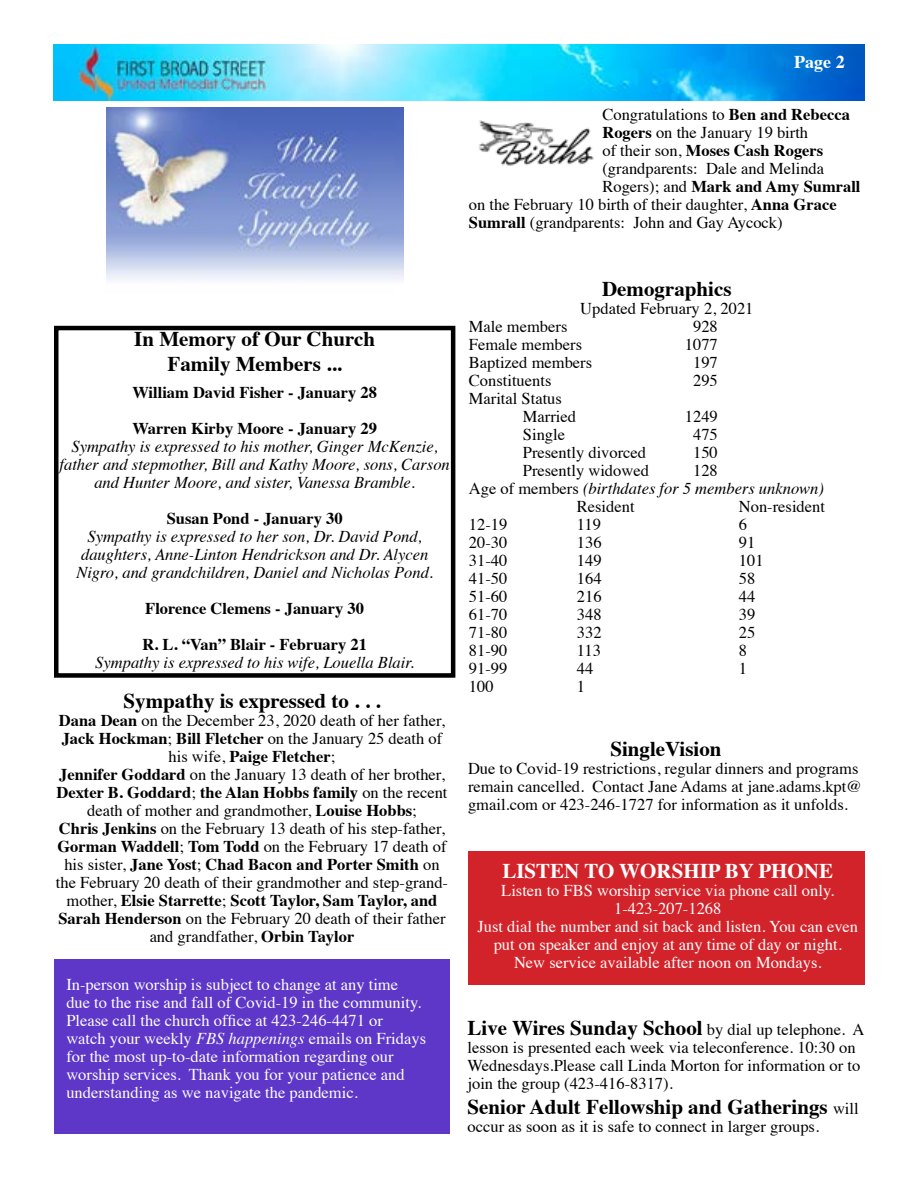
<style>
.page{position:relative;width:918px;height:1188px;background:#fff}
.page>*{position:absolute;margin:0;border:0;box-sizing:border-box;transform-origin:0 0}
.t1{font:700 21px/25.2px "Times";color:#000;text-align:center}
.t2{font:700 21px "Times";color:#fff}
.t3{font:700 18px "Times";color:#fff}
.t4{font:16.5px/18px "Times";color:#000}
.t5{font:16.5px/18px "Times";color:#fff;text-align:center}
.t6{font:italic 16.5px/18px "Times";color:#000;text-align:center}
.t7{font:700 16.5px/36px "Times";color:#000}
.s1{font-weight:700}
.s2{font-weight:400}
.s3{font-style:italic}
.s4{font-style:normal}
.s5{font-weight:400;font-size:16.5px}
</style>
<div class="page">
<div style="left:468px;top:851px;width:396px;height:133px;background:#d2232a"></div>
<img style="left:53px;top:45px;width:812px;height:55px">
<img style="left:106px;top:107px;width:297px;height:173px">
<img style="left:479px;top:120px;width:115px;height:46px">
<div style="left:54px;top:326px;width:401px;height:352px;border:4px solid #000"></div>
<div style="left:54px;top:959px;width:395px;height:175px;background:#5e37c8"></div>
<p class="t3" style="left:794px;top:44px;width:52px">Page 2</p>
<p class="t4" style="left:602px;top:104px;width:249px">Congratulations to <span class="s1">Ben and Rebecca</span></p>
<p class="t4" style="left:602px;top:122px;width:207px"><span class="s1">Rogers</span> on the January 19 birth</p>
<p class="t7" style="left:602px;top:130px;width:222px"><span class="s2">of their son,</span> Moses Cash Rogers</p>
<p class="t4" style="left:602px;top:158px;width:223px">(grandparents: Dale and Melinda</p>
<p class="t7" style="left:602px;top:166px;width:260px"><span class="s2">Rogers); and</span> Mark and Amy Sumrall</p>
<p class="t4" style="left:469px;top:194px;width:369px">on the February 10 birth of their daughter, <span class="s1">Anna Grace</span></p>
<p class="t4" style="left:469px;top:212px;width:315px"><span class="s1">Sumrall</span> (grandparents: John and Gay Aycock)</p>
<p class="t1" style="left:134px;top:324px;width:242px">In Memory of Our Church<br>Family Members ...</p>
<p class="t7" style="left:132px;top:373px;width:246px">William David Fisher - January 28<br>Warren Kirby Moore - January 29</p>
<p class="t6" style="left:60px;top:437px;width:392px">Sympathy is expressed to his mother, Ginger McKenzie, father and stepmother, Bill and Kathy Moore, sons, Carson and Hunter Moore, and sister, Vanessa Bramble.</p>
<p class="t7" style="left:167px;top:499px;width:178px">Susan Pond - January 30</p>
<p class="t6" style="left:76px;top:527px;width:358px">Sympathy is expressed to her son, Dr. David Pond, daughters, Anne-Linton Hendrickson and Dr. Alycen<br>Nigro, and grandchildren, Daniel and Nicholas Pond.</p>
<p class="t7" style="left:142px;top:589px;width:226px">Florence Clemens - January 30<br>R. L. “Van” Blair - February 21</p>
<p class="t6" style="left:95px;top:653px;width:320px">Sympathy is expressed to his wife, Louella Blair.</p>
<p class="t1" style="left:124px;top:686px;width:258px">Sympathy is expressed to . . .</p>
<p class="t4" style="left:56px;top:710px;width:394px;text-align:center"><span class="s1">Dana Dean</span> on the December 23, 2020 death of her father, <span class="s1">Jack Hockman</span>; <span class="s1">Bill Fletcher</span> on the January 25 death of his wife, <span class="s1">Paige Fletcher</span>;<br><span class="s1">Jennifer Goddard</span> on the January 13 death of her brother, <span class="s1">Dexter B. Goddard</span>; <span class="s1">the Alan Hobbs family</span> on the recent death of mother and grandmother, <span class="s1">Louise Hobbs</span>;<br><span class="s1">Chris Jenkins</span> on the February 13 death of his step-father, <span class="s1">Gorman Waddell</span>; <span class="s1">Tom Todd</span> on the February 17 death of his sister, <span class="s1">Jane Yost</span>; <span class="s1">Chad Bacon and Porter Smith</span> on the February 20 death of their grandmother and step-grand&shy;mother, <span class="s1">Elsie Starrette</span>; <span class="s1">Scott Taylor, Sam Taylor, and Sarah Henderson</span> on the February 20 death of their father and grandfather, <span class="s1">Orbin Taylor</span></p>
<p class="t5" style="left:66px;top:974px;width:361px;text-align:left">In-person worship is subject to change at any time due to the rise and fall of Covid-19 in the community.<br>Please call the church office at 423-246-4471 or watch your weekly <span class="s3">FBS happenings</span> emails on Fridays for the most up-to-date information regarding our worship services. Thank you for your patience and understanding as we navigate the pandemic.</p>
<p class="t1" style="left:602px;top:274px;width:131px">Demographics</p>
<p class="t4" style="left:580px;top:298px;width:175px">Updated February 2, 2021</p>
<p class="t4" style="left:469px;top:316px;width:100px">Male members</p>
<p class="t4" style="left:693px;top:316px;width:26px">928</p>
<p class="t4" style="left:469px;top:334px;width:115px">Female members</p>
<p class="t4" style="left:685px;top:334px;width:34px">1077</p>
<p class="t4" style="left:469px;top:352px;width:125px">Baptized members</p>
<p class="t4" style="left:693px;top:352px;width:26px">197</p>
<p class="t4" style="left:469px;top:370px;width:84px">Constituents</p>
<p class="t4" style="left:693px;top:370px;width:26px">295</p>
<p class="t4" style="left:523px;top:388px;width:55px;text-indent:-54px">Marital Status<br>Married</p>
<p class="t4" style="left:685px;top:406px;width:34px">1249</p>
<p class="t4" style="left:523px;top:424px;width:44px">Single</p>
<p class="t4" style="left:693px;top:424px;width:26px">475</p>
<p class="t4" style="left:523px;top:442px;width:125px">Presently divorced</p>
<p class="t4" style="left:693px;top:442px;width:26px">150</p>
<p class="t4" style="left:523px;top:460px;width:128px">Presently widowed</p>
<p class="t4" style="left:693px;top:460px;width:26px">128</p>
<p class="t6" style="left:469px;top:478px;width:357px"><span class="s4">Age of members</span> (birthdates for 5 members unknown)</p>
<p class="t4" style="left:577px;top:496px;width:59px">Resident</p>
<p class="t4" style="left:739px;top:496px;width:88px">Non-resident</p>
<p class="t4" style="left:469px;top:514px;width:40px">12-19</p>
<p class="t4" style="left:577px;top:514px;width:26px">119</p>
<p class="t4" style="left:739px;top:514px;width:10px">6</p>
<p class="t4" style="left:469px;top:532px;width:40px">20-30</p>
<p class="t4" style="left:577px;top:532px;width:26px">136</p>
<p class="t4" style="left:739px;top:532px;width:18px">91</p>
<p class="t4" style="left:469px;top:550px;width:40px">31-40</p>
<p class="t4" style="left:577px;top:550px;width:26px">149</p>
<p class="t4" style="left:739px;top:550px;width:26px">101</p>
<p class="t4" style="left:469px;top:568px;width:40px">41-50</p>
<p class="t4" style="left:577px;top:568px;width:26px">164</p>
<p class="t4" style="left:739px;top:568px;width:18px">58</p>
<p class="t4" style="left:469px;top:586px;width:40px">51-60</p>
<p class="t4" style="left:577px;top:586px;width:26px">216</p>
<p class="t4" style="left:739px;top:586px;width:18px">44</p>
<p class="t4" style="left:469px;top:604px;width:40px">61-70</p>
<p class="t4" style="left:577px;top:604px;width:26px">348</p>
<p class="t4" style="left:739px;top:604px;width:18px">39</p>
<p class="t4" style="left:469px;top:622px;width:40px">71-80</p>
<p class="t4" style="left:577px;top:622px;width:26px">332</p>
<p class="t4" style="left:739px;top:622px;width:18px">25</p>
<p class="t4" style="left:469px;top:640px;width:40px">81-90</p>
<p class="t4" style="left:577px;top:640px;width:26px">113</p>
<p class="t4" style="left:739px;top:640px;width:10px">8</p>
<p class="t4" style="left:469px;top:658px;width:40px">91-99</p>
<p class="t4" style="left:577px;top:658px;width:18px">44</p>
<p class="t4" style="left:739px;top:658px;width:10px">1</p>
<p class="t4" style="left:469px;top:676px;width:26px">100</p>
<p class="t4" style="left:577px;top:676px;width:10px">1</p>
<p class="t1" style="left:610px;top:734px;width:113px">SingleVision</p>
<p class="t4" style="left:468px;top:758px;width:395px">Due to Covid-19 restrictions, regular dinners and programs remain cancelled. Contact Jane Adams at jane.adams.kpt@ gmail.com or 423-246-1727 for information as it unfolds.</p>
<p class="t2" style="left:502px;top:851px;width:332px">LISTEN TO WORSHIP BY PHONE</p>
<p class="t5" style="left:477px;top:880px;width:382px">Listen to FBS worship service via phone call only.<br>1-423-207-1268<br>Just dial the number and sit back and listen. You can even put on speaker and enjoy at any time of day or night.<br>New service available after noon on Mondays.</p>
<p class="t1" style="left:468px;top:1013px;width:398px">Live Wires Sunday School <span class="s5">by dial up telephone. A</span></p>
<p class="t4" style="left:468px;top:1037px;width:394px">lesson is presented each week via teleconference. 10:30 on<br>Wednesdays.Please call Linda Morton for information or to join the group (423-416-8317).</p>
<p class="t1" style="left:468px;top:1092px;width:393px">Senior Adult Fellowship and Gatherings <span class="s5">will</span></p>
<p class="t4" style="left:468px;top:1116px;width:353px">occur as soon as it is safe to connect in larger groups.</p>
</div>
